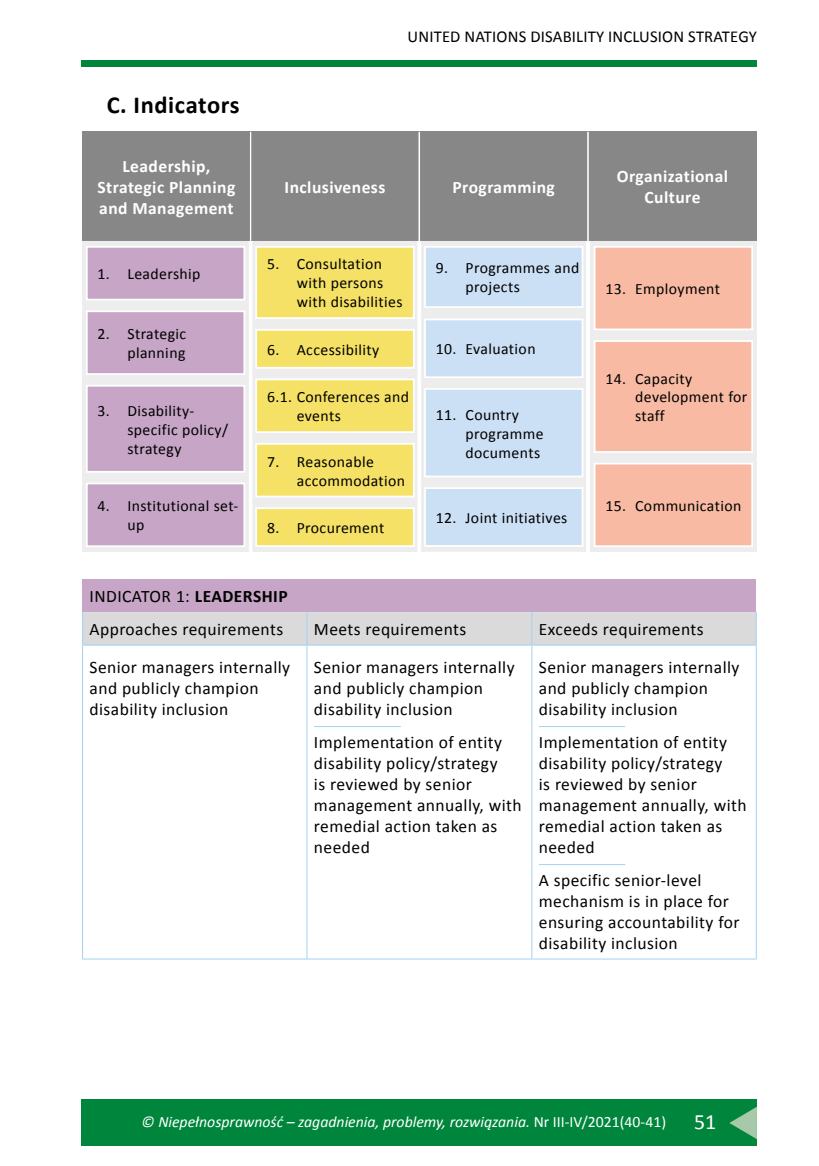
<style>
.page{position:relative;width:819px;height:1166px;background:#fff}
.page>*{position:absolute;margin:0;border:0;box-sizing:border-box;transform-origin:0 0}
.H3_Tyt_14{font:700 24.5px "Calibri";letter-spacing:.025em;color:#000}
.t1{font:21.88px "Calibri";color:#fff}
.t2{font:17.5px/21px "Calibri";letter-spacing:.025em;color:#000}
.t3{font:700 17.5px/21px "Calibri";letter-spacing:.025em;color:#fff;text-align:center}
.t4{font:16.62px "Calibri";letter-spacing:.01em;color:#000}
.t5{font:15.75px/18.9px "Calibri";letter-spacing:.025em;color:#000}
.t6{font:italic 15.75px "Calibri";color:#fff}
.s1{font-weight:700}
.s2{font-style:normal}
</style>
<div class="page">
<div style="left:82px;top:60px;width:674px;height:7px;background:#00863c"></div>
<div style="left:82px;top:1099px;width:674px;height:47px;background:#00863c"></div>
<svg style="left:729px;top:1107px;width:27px;height:32px"></svg>
<div style="left:82px;top:132px;width:169px;height:109px;background:#878787"></div>
<div style="left:82px;top:241px;width:167px;height:311px;background:#ededed"></div>
<div style="left:87px;top:247px;width:157px;height:53px;background:#c7a5c6"></div>
<div style="left:86px;top:246px;width:159px;height:54px;border:2px solid #fff"></div>
<div style="left:87px;top:311px;width:157px;height:63px;background:#c7a5c6"></div>
<div style="left:86px;top:310px;width:159px;height:65px;border:2px solid #fff"></div>
<div style="left:87px;top:386px;width:157px;height:86px;background:#c7a5c6"></div>
<div style="left:86px;top:385px;width:159px;height:88px;border:2px solid #fff"></div>
<div style="left:87px;top:483px;width:157px;height:63px;background:#c7a5c6"></div>
<div style="left:86px;top:483px;width:159px;height:64px;border:2px solid #fff"></div>
<div style="left:250px;top:132px;width:169px;height:109px;background:#878787"></div>
<div style="left:252px;top:241px;width:165px;height:311px;background:#ededed"></div>
<hr style="left:250px;top:132px;width:1px;height:109px;background:#fff">
<div style="left:256px;top:247px;width:158px;height:71px;background:#f5e165"></div>
<div style="left:255px;top:246px;width:159px;height:73px;border:2px solid #fff"></div>
<div style="left:256px;top:330px;width:158px;height:38px;background:#f5e165"></div>
<div style="left:255px;top:329px;width:159px;height:40px;border:2px solid #fff"></div>
<div style="left:256px;top:379px;width:158px;height:53px;background:#f5e165"></div>
<div style="left:255px;top:378px;width:159px;height:55px;border:2px solid #fff"></div>
<div style="left:256px;top:444px;width:158px;height:52px;background:#f5e165"></div>
<div style="left:255px;top:443px;width:159px;height:54px;border:2px solid #fff"></div>
<div style="left:256px;top:508px;width:158px;height:38px;background:#f5e165"></div>
<div style="left:255px;top:507px;width:159px;height:40px;border:2px solid #fff"></div>
<div style="left:419px;top:132px;width:169px;height:109px;background:#878787"></div>
<div style="left:421px;top:241px;width:165px;height:311px;background:#ededed"></div>
<hr style="left:418px;top:132px;width:2px;height:109px;background:#fff">
<div style="left:425px;top:247px;width:157px;height:60px;background:#cbdff5"></div>
<div style="left:424px;top:246px;width:159px;height:62px;border:2px solid #fff"></div>
<div style="left:425px;top:319px;width:157px;height:58px;background:#cbdff5"></div>
<div style="left:424px;top:319px;width:159px;height:59px;border:2px solid #fff"></div>
<div style="left:425px;top:389px;width:157px;height:87px;background:#cbdff5"></div>
<div style="left:424px;top:388px;width:159px;height:89px;border:2px solid #fff"></div>
<div style="left:425px;top:488px;width:157px;height:58px;background:#cbdff5"></div>
<div style="left:424px;top:487px;width:159px;height:60px;border:2px solid #fff"></div>
<div style="left:588px;top:132px;width:168px;height:109px;background:#878787"></div>
<div style="left:590px;top:241px;width:166px;height:311px;background:#ededed"></div>
<hr style="left:587px;top:132px;width:1px;height:109px;background:#fff">
<div style="left:594px;top:247px;width:158px;height:82px;background:#f8baa2"></div>
<div style="left:593px;top:246px;width:160px;height:84px;border:2px solid #fff"></div>
<div style="left:594px;top:341px;width:158px;height:111px;background:#f8baa2"></div>
<div style="left:593px;top:340px;width:160px;height:113px;border:2px solid #fff"></div>
<div style="left:594px;top:464px;width:158px;height:82px;background:#f8baa2"></div>
<div style="left:593px;top:463px;width:160px;height:84px;border:2px solid #fff"></div>
<div style="left:82px;top:579px;width:674px;height:33px;background:#c7a5c6"></div>
<div style="left:83px;top:612px;width:672px;height:33px;background:#dadada"></div>
<hr style="left:82px;top:645px;width:1px;height:80px;background:#a2d3f3">
<hr style="left:306px;top:645px;width:1px;height:80px;background:#a2d3f3">
<hr style="left:531px;top:645px;width:1px;height:80px;background:#a2d3f3">
<hr style="left:755px;top:645px;width:1px;height:80px;background:#a2d3f3">
<hr style="left:82px;top:725px;width:1px;height:138px;background:#a2d3f3">
<hr style="left:306px;top:725px;width:1px;height:138px;background:#a2d3f3">
<hr style="left:531px;top:725px;width:1px;height:138px;background:#a2d3f3">
<hr style="left:755px;top:725px;width:1px;height:138px;background:#a2d3f3">
<hr style="left:82px;top:863px;width:1px;height:95px;background:#a2d3f3">
<hr style="left:306px;top:863px;width:1px;height:95px;background:#a2d3f3">
<hr style="left:531px;top:863px;width:1px;height:95px;background:#a2d3f3">
<hr style="left:755px;top:863px;width:1px;height:95px;background:#a2d3f3">
<hr style="left:82px;top:958px;width:225px;height:1px;background:#a2d3f3">
<hr style="left:307px;top:958px;width:225px;height:1px;background:#a2d3f3">
<hr style="left:532px;top:958px;width:224px;height:1px;background:#a2d3f3">
<hr style="left:82px;top:612px;width:1px;height:33px;background:#a2d3f3">
<hr style="left:306px;top:612px;width:1px;height:33px;background:#a2d3f3">
<hr style="left:531px;top:612px;width:1px;height:33px;background:#a2d3f3">
<hr style="left:755px;top:612px;width:1px;height:33px;background:#a2d3f3">
<hr style="left:82px;top:645px;width:225px;height:1px;background:#a2d3f3">
<hr style="left:307px;top:645px;width:225px;height:1px;background:#a2d3f3">
<hr style="left:532px;top:645px;width:224px;height:1px;background:#a2d3f3">
<hr style="left:314px;top:726px;width:87px;height:1px;background:#a2d3f3">
<hr style="left:539px;top:726px;width:86px;height:1px;background:#a2d3f3">
<hr style="left:539px;top:864px;width:86px;height:1px;background:#a2d3f3">
<h3 class="H3_Tyt_14" style="left:107px;top:89px;width:134px">C. Indicators</h3>
<p class="t3" style="left:98px;top:156px;width:139px">Leadership,<br>Strategic Planning and Management</p>
<p class="t5" style="left:98px;top:264px;width:104px">1. Leadership</p>
<p class="t5" style="left:98px;top:324px;width:90px;text-align:right">2. Strategic planning</p>
<p class="t5" style="left:127px;top:401px;width:102px;text-indent:-30px">3. Disability&shy;specific policy/ strategy</p>
<p class="t5" style="left:127px;top:497px;width:113px;text-indent:-30px">4. Institutional set&shy;up</p>
<p class="t4" style="left:407px;top:26px;width:350px">UNITED NATIONS DISABILITY INCLUSION STRATEGY</p>
<p class="t3" style="left:284px;top:177px;width:102px">Inclusiveness</p>
<p class="t3" style="left:452px;top:177px;width:104px">Programming</p>
<p class="t3" style="left:617px;top:166px;width:113px">Organizational<br>Culture</p>
<p class="t5" style="left:297px;top:255px;width:107px;text-indent:-30px">5. Consultation with persons with disabilities</p>
<p class="t5" style="left:267px;top:340px;width:114px">6. Accessibility</p>
<p class="t5" style="left:297px;top:388px;width:114px;text-indent:-30px">6.1. Conferences and events</p>
<p class="t5" style="left:297px;top:452px;width:110px;text-indent:-30px">7. Reasonable accommodation</p>
<p class="t5" style="left:267px;top:518px;width:119px">8. Procurement</p>
<p class="t5" style="left:465px;top:259px;width:115px;text-indent:-30px">9. Programmes and projects</p>
<p class="t5" style="left:436px;top:340px;width:101px">10. Evaluation</p>
<p class="t5" style="left:465px;top:405px;width:80px;text-indent:-30px">11. Country programme documents</p>
<p class="t5" style="left:436px;top:508px;width:133px">12. Joint initiatives</p>
<p class="t5" style="left:605px;top:279px;width:116px">13. Employment</p>
<p class="t5" style="left:635px;top:369px;width:114px;text-indent:-30px">14. Capacity development for staff</p>
<p class="t5" style="left:605px;top:496px;width:137px">15. Communication</p>
<p class="t2" style="left:89px;top:586px;width:200px">INDICATOR 1: <span class="s1">LEADERSHIP</span></p>
<p class="t2" style="left:89px;top:619px;width:195px">Approaches requirements</p>
<p class="t2" style="left:314px;top:619px;width:154px">Meets requirements</p>
<p class="t2" style="left:539px;top:619px;width:166px">Exceeds requirements</p>
<p class="t2" style="left:89px;top:657px;width:202px">Senior managers internally and publicly champion disability inclusion</p>
<p class="t2" style="left:314px;top:657px;width:202px">Senior managers internally and publicly champion disability inclusion</p>
<p class="t2" style="left:539px;top:657px;width:202px">Senior managers internally and publicly champion disability inclusion</p>
<p class="t2" style="left:314px;top:732px;width:190px">Implementation of entity disability policy/strategy is reviewed by senior</p>
<p class="t2" style="left:314px;top:816px;width:185px">remedial action taken as needed</p>
<p class="t2" style="left:539px;top:732px;width:209px">Implementation of entity disability policy/strategy<br>is reviewed by senior management annually, with remedial action taken as needed</p>
<p class="t2" style="left:539px;top:870px;width:202px">A specific senior-level mechanism is in place for ensuring accountability for disability inclusion</p>
<p class="t2" style="left:314px;top:795px;width:209px">management annually, with</p>
<p class="t6" style="left:142px;top:1111px;width:526px">© Niepełnosprawność – zagadnienia, problemy, rozwiązania. <span class="s2">Nr III-IV/2021(40-41)</span></p>
<p class="t1" style="left:694px;top:1108px;width:24px">51</p>
</div>
